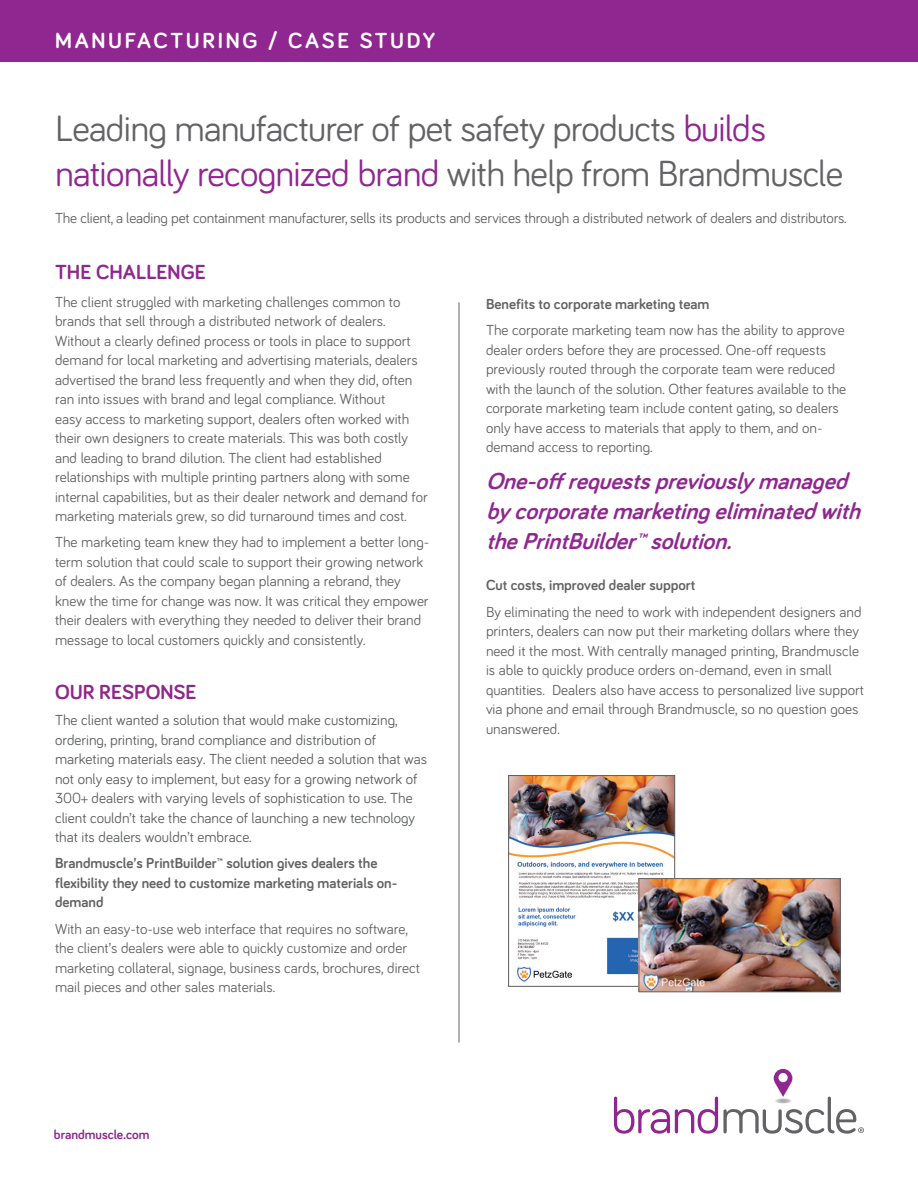
<style>
.page{position:relative;width:918px;height:1188px;background:#fff}
.page>*{position:absolute;margin:0;border:0;box-sizing:border-box;transform-origin:0 0}
.t1{font:37.5px/45px "Bariol";letter-spacing:-.02em;color:#636366}
.t2{font:italic 700 23.7px/30px "Bariol";color:#90268f}
.t3{font:700 22.5px "Bariol";letter-spacing:.12em;color:#fff}
.t4{font:700 21px "Bariol";color:#90268f}
.t5{font:700 21px "Bariol";color:#90268a}
.t6{font:15px/19.5px "Bariol";color:#636366}
.t7{font:15px/19.5px "Bariol";color:#5e6060}
.t8{font:700 15px/19.5px "Bariol";color:#636366}
.t9{font:700 13.5px "Bariol";color:#90268f}
.s1{color:#90268f}
</style>
<div class="page">
<div style="left:0;top:0;width:918px;height:62px;background:#90268f"></div>
<hr style="left:459px;top:302px;width:1px;height:740px;background:#636366">
<svg style="left:614px;top:1069px;width:250px;height:65px"></svg>
<img style="left:510px;top:777px;width:163px;height:208px">
<div style="left:508px;top:775px;width:167px;height:212px;border:1px solid #636366"></div>
<img style="left:641px;top:880px;width:198px;height:110px">
<div style="left:639px;top:878px;width:202px;height:114px;border:1px solid #636366"></div>
<p class="t3" style="left:55px;top:25px;width:382px">MANUFACTURING / CASE STUDY</p>
<p class="t1" style="left:55px;top:104px;width:790px">Leading manufacturer of pet safety products <span class="s1">builds nationally recognized brand</span> with help from Brandmuscle</p>
<p class="t6" style="left:55px;top:208px;width:793px">The client, a leading pet containment manufacturer, sells its products and services through a distributed network of dealers and distributors.</p>
<p class="t4" style="left:55px;top:258px;width:152px">THE CHALLENGE</p>
<p class="t6" style="left:55px;top:291px;width:374px">The client struggled with marketing challenges common to brands that sell through a distributed network of dealers.<br>Without a clearly defined process or tools in place to support demand for local marketing and advertising materials, dealers advertised the brand less frequently and when they did, often ran into issues with brand and legal compliance. Without<br>easy access to marketing support, dealers often worked with their own designers to create materials. This was both costly and leading to brand dilution. The client had established relationships with multiple printing partners along with some internal capabilities, but as their dealer network and demand for marketing materials grew, so did turnaround times and cost.</p>
<p class="t6" style="left:55px;top:532px;width:376px">The marketing team knew they had to implement a better long&shy;term solution that could scale to support their growing network of dealers. As the company began planning a rebrand, they knew the time for change was now. It was critical they empower their dealers with everything they needed to deliver their brand message to local customers quickly and consistently.</p>
<p class="t5" style="left:55px;top:678px;width:143px">OUR RESPONSE</p>
<p class="t7" style="left:55px;top:710px;width:374px">The client wanted a solution that would make customizing, ordering, printing, brand compliance and distribution of marketing materials easy. The client needed a solution that was not only easy to implement, but easy for a growing network of 300+ dealers with varying levels of sophistication to use. The client couldn’t take the chance of launching a new technology that its dealers wouldn’t embrace.</p>
<p class="t8" style="left:55px;top:853px;width:344px">Brandmuscle’s PrintBuilder™ solution gives dealers the flexibility they need to customize marketing materials on&shy;demand</p>
<p class="t6" style="left:55px;top:918px;width:366px">With an easy-to-use web interface that requires no software, the client’s dealers were able to quickly customize and order marketing collateral, signage, business cards, brochures, direct mail pieces and other sales materials.</p>
<p class="t9" style="left:54px;top:1125px;width:97px">brandmuscle.com</p>
<p class="t8" style="left:486px;top:294px;width:225px">Benefits to corporate marketing team</p>
<p class="t6" style="left:486px;top:320px;width:362px">The corporate marketing team now has the ability to approve dealer orders before they are processed. One-off requests previously routed through the corporate team were reduced with the launch of the solution. Other features available to the corporate marketing team include content gating, so dealers only have access to materials that apply to them, and on&shy;demand access to reporting.</p>
<p class="t2" style="left:486px;top:465px;width:384px">One-offrequestspreviouslymanaged bycorporatemarketingeliminatedwith thePrintBuilder™solution.</p>
<p class="t8" style="left:486px;top:575px;width:211px">Cut costs, improved dealer support</p>
<p class="t6" style="left:486px;top:601px;width:379px">By eliminating the need to work with independent designers and printers, dealers can now put their marketing dollars where they need it the most. With centrally managed printing, Brandmuscle is able to quickly produce orders on-demand, even in small quantities. Dealers also have access to personalized live support via phone and email through Brandmuscle, so no question goes unanswered.</p>
</div>
